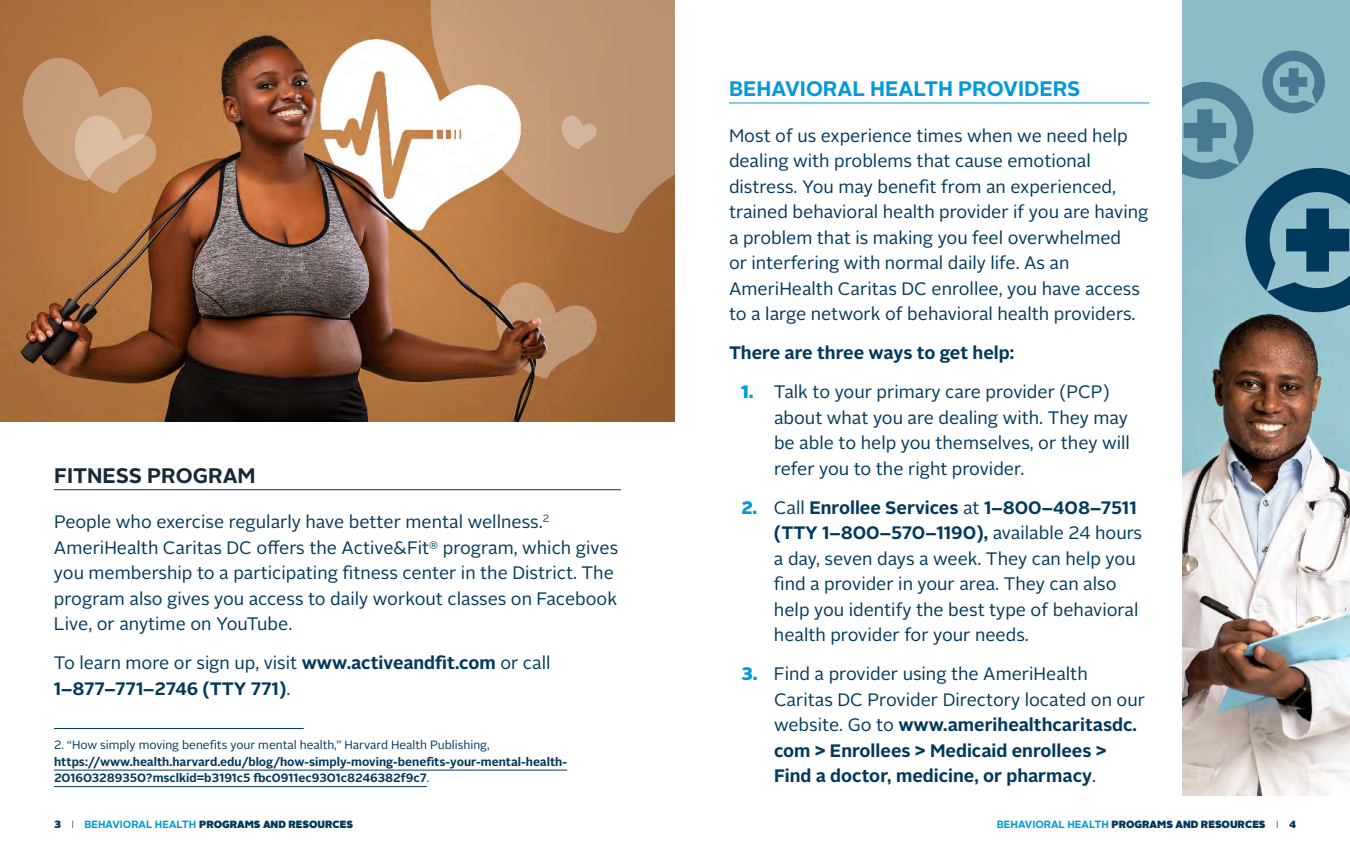
<style>
.page{position:relative;width:1350px;height:864px;background:#fff}
.page>*{position:absolute;margin:0;border:0;box-sizing:border-box;transform-origin:0 0}
.Header_1{font:700 21px "Alright Sans LP";color:#009ada}
.Header_1-2{font:700 21px "Alright Sans LP";color:#172938}
.Body_Copy_2{font:18px/25.5px "Alright Sans LP";color:#00395c}
.Bullet_Level_1{font:18px/25.5px "Alright Sans LP";color:#00395c}
.Bullet_Level_1-2{font:700 18px/25.5px "Alright Sans LP";color:#00395c}
.Body_Copy_2-2{font:700 18px/25.5px "Alright Sans LP";color:#00395c}
.t1{font:700 12px/16.5px "Alright Sans LP";color:#00395c}
.t2{font:900 10.5px "Alright Sans LP";color:#00395c}
.s1{font-weight:400}
.s2{font-weight:900;color:#009ada}
.s3{font-weight:700}
.s4{font-weight:300;color:#231f20}
.s5{font-weight:700;color:#009ada}
</style>
<div class="page">
<img style="left:0;top:0;width:675px;height:421px">
<hr style="left:54px;top:489px;width:567px;height:1px;background:#172938">
<hr style="left:54px;top:728px;width:250px;height:1px;background:#00395c">
<hr style="left:54px;top:770px;width:513px;height:1px;background:#00395c">
<hr style="left:54px;top:786px;width:373px;height:1px;background:#00395c">
<div style="left:1183px;top:0;width:167px;height:795px;background:#8cbcc6"></div>
<img style="left:1183px;top:312px;width:167px;height:483px">
<svg style="left:1183px;top:51px;width:167px;height:261px"></svg>
<svg style="left:429px;top:0;width:384px;height:233px"></svg>
<svg style="left:22px;top:56px;width:135px;height:137px;background:#c4956c"></svg>
<hr style="left:729px;top:103px;width:420px;height:1px;background:#009ada">
<svg style="left:561px;top:115px;width:36px;height:34px"></svg>
<p class="Header_1-2" style="left:54px;top:461px;width:203px">FITNESS PROGRAM</p>
<p class="Body_Copy_2" style="left:54px;top:510px;width:566px">People who exercise regularly have better mental wellness.<sup>2<br></sup>AmeriHealth Caritas DC offers the Active&amp;Fit<sup>®</sup> program, which gives you membership to a participating fitness center in the District. The program also gives you access to daily workout classes on Facebook Live, or anytime on YouTube.</p>
<p class="Body_Copy_2-2" style="left:54px;top:650px;width:498px"><span class="s1">To learn more or sign up, visit</span> www.activeandfit.com <span class="s1">or call<br></span>1–877–771–2746 (TTY 771)<span class="s1">.</span></p>
<p class="t1" style="left:54px;top:737px;width:515px"><span class="s1">2. “How simply moving benefits your mental health,” Harvard Health Publishing, </span>https://www.health.harvard.edu/blog/how-simply-moving-benefits-your-mental-health-<br>201603289350?msclkid=b3191c5 fbc0911ec9301c8246382f9c7<span class="s1">.</span></p>
<p class="Header_1" style="left:729px;top:74px;width:353px">BEHAVIORAL HEALTH PROVIDERS</p>
<p class="Body_Copy_2" style="left:729px;top:123px;width:421px">Most of us experience times when we need help dealing with problems that cause emotional distress. You may benefit from an experienced, trained behavioral health provider if you are having a problem that is making you feel overwhelmed<br>or interfering with normal daily life. As an AmeriHealth Caritas DC enrollee, you have access to a large network of behavioral health providers.</p>
<p class="Body_Copy_2-2" style="left:729px;top:340px;width:287px">There are three ways to get help:</p>
<p class="Bullet_Level_1" style="left:774px;top:379px;width:357px;text-indent:-33px"><span class="s2">1.</span> Talk to your primary care provider (PCP) about what you are dealing with. They may be able to help you themselves, or they will refer you to the right provider.</p>
<p class="Bullet_Level_1" style="left:774px;top:495px;width:370px;text-indent:-33px"><span class="s2">2.</span> Call <span class="s3">Enrollee Services</span> at <span class="s3">1–800–408–7511 (TTY 1–800–570–1190),</span> available 24 hours a day, seven days a week. They can help you find a provider in your area. They can also help you identify the best type of behavioral health provider for your needs.</p>
<p class="Bullet_Level_1-2" style="left:774px;top:661px;width:373px;text-indent:-33px"><span class="s2">3.</span> <span class="s1">Find a provider using the AmeriHealth Caritas DC Provider Directory located on our website. Go to</span> www.amerihealthcaritasdc. com &gt; Enrollees &gt; Medicaid enrollees &gt; Find a doctor, medicine, or pharmacy<span class="s1">.</span></p>
<p class="t2" style="left:54px;top:816px;width:301px">3 <span class="s4">I</span> <span class="s5">BEHAVIORAL HEALTH</span> PROGRAMS AND RESOURCES</p>
<p class="t2" style="left:997px;top:816px;width:301px"><span class="s5">BEHAVIORAL HEALTH</span> PROGRAMS AND RESOURCES <span class="s4">I</span> 4</p>
</div>
